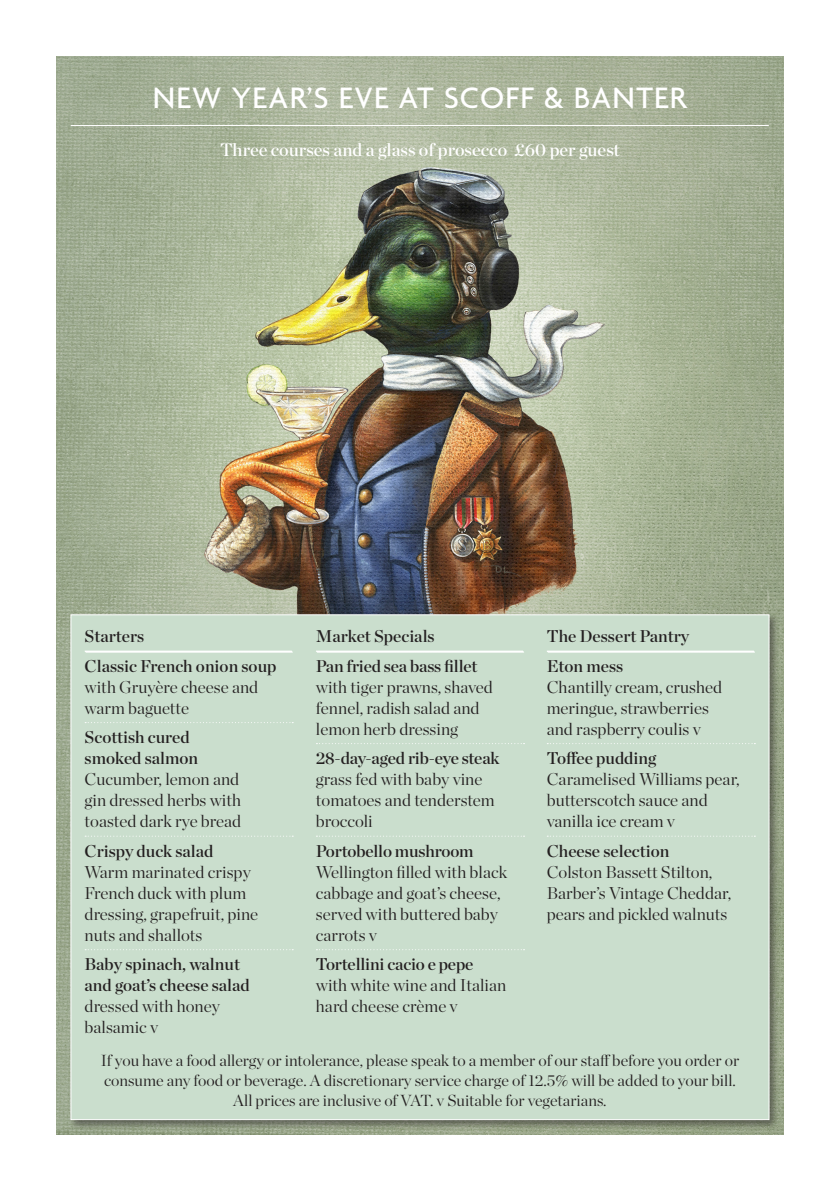
<style>
.page{position:relative;width:840px;height:1191px;background:#fff}
.page>*{position:absolute;margin:0;border:0;box-sizing:border-box;transform-origin:0 0}
.t1{font:500 32px "Agenda";letter-spacing:.04em;color:#fff}
.t2{font:18px "Chronicle Display Semi";color:#fff}
.t3{font:300 17px/21px "Chronicle Display";color:#231f20}
.t4{font:17px/21px "Chronicle Display Semi";color:#231f20}
.t5{font:300 16px/20px "Chronicle Display";color:#231f20;text-align:center}
.s1{font-family:"Chronicle Display Semi";font-weight:400}
.s2{font-family:"Chronicle Display";font-weight:300}
</style>
<div class="page">
<img style="left:57px;top:57px;width:725px;height:1077px">
<div style="left:68px;top:612px;width:711px;height:518px;background:#231f20;opacity:.5"></div>
<div style="left:70px;top:614px;width:699px;height:506px;background:#cadecd;border:1px solid #fff"></div>
<svg style="left:316px;top:650px;width:208px;height:3px"></svg>
<svg style="left:316px;top:743px;width:208px;height:1px"></svg>
<svg style="left:316px;top:835px;width:208px;height:1px"></svg>
<svg style="left:316px;top:949px;width:208px;height:1px"></svg>
<svg style="left:547px;top:650px;width:207px;height:3px"></svg>
<svg style="left:547px;top:743px;width:208px;height:1px"></svg>
<svg style="left:547px;top:835px;width:208px;height:1px"></svg>
<hr style="left:71px;top:125px;width:697px;height:1px;background:#fff">
<svg style="left:84px;top:650px;width:209px;height:3px"></svg>
<svg style="left:85px;top:722px;width:208px;height:1px"></svg>
<svg style="left:85px;top:835px;width:208px;height:1px"></svg>
<svg style="left:85px;top:949px;width:208px;height:1px"></svg>
<p class="t1" style="left:153px;top:80px;width:535px">NEW YEAR’S EVE AT SCOFF &amp; BANTER</p>
<p class="t2" style="left:220px;top:136px;width:401px">Three courses and a glass of prosecco £60 per guest</p>
<p class="t4" style="left:85px;top:624px;width:61px">Starters</p>
<p class="t3" style="left:85px;top:654px;width:193px"><span class="s1">Classic French onion soup </span>with Gruyère cheese and warm baguette</p>
<p class="t3" style="left:85px;top:725px;width:158px"><span class="s1">Scottish cured smoked salmon<br></span>Cucumber, lemon and gin dressed herbs with toasted dark rye bread</p>
<p class="t3" style="left:85px;top:839px;width:175px"><span class="s1">Crispy duck salad<br></span>Warm marinated crispy<br>French duck with plum dressing, grapefruit, pine nuts and shallots</p>
<p class="t4" style="left:85px;top:952px;width:167px">Baby spinach, walnut and goat’s cheese salad <span class="s2">dressed with honey balsamic v</span></p>
<p class="t5" style="left:101px;top:1049px;width:639px">If you have a food allergy or intolerance, please speak to a member of our staff before you order or consume any food or beverage. A discretionary service charge of 12.5% will be added to your bill.<br>All prices are inclusive of VAT. v Suitable for vegetarians.</p>
<p class="t4" style="left:316px;top:624px;width:120px">Market Specials</p>
<p class="t3" style="left:316px;top:654px;width:178px"><span class="s1">Pan fried sea bass fillet </span>with tiger prawns, shaved fennel, radish salad and lemon herb dressing</p>
<p class="t3" style="left:316px;top:746px;width:185px"><span class="s1">28-day-aged rib-eye steak </span>grass fed with baby vine tomatoes and tenderstem broccoli</p>
<p class="t3" style="left:316px;top:839px;width:193px"><span class="s1">Portobello mushroom<br></span>Wellington filled with black cabbage and goat’s cheese, served with buttered baby carrots v</p>
<p class="t3" style="left:316px;top:952px;width:192px"><span class="s1">Tortellini cacio e pepe </span>with white wine and Italian hard cheese crème v</p>
<p class="t4" style="left:546px;top:624px;width:144px">The Dessert Pantry</p>
<p class="t3" style="left:546px;top:654px;width:177px"><span class="s1">Eton mess<br></span>Chantilly cream, crushed meringue, strawberries and raspberry coulis v</p>
<p class="t3" style="left:546px;top:746px;width:194px"><span class="s1">Toffee pudding<br></span>Caramelised Williams pear, butterscotch sauce and vanilla ice cream v</p>
<p class="t3" style="left:546px;top:839px;width:186px"><span class="s1">Cheese selection<br></span>Colston Bassett Stilton,<br>Barber’s Vintage Cheddar, pears and pickled walnuts</p>
</div>
